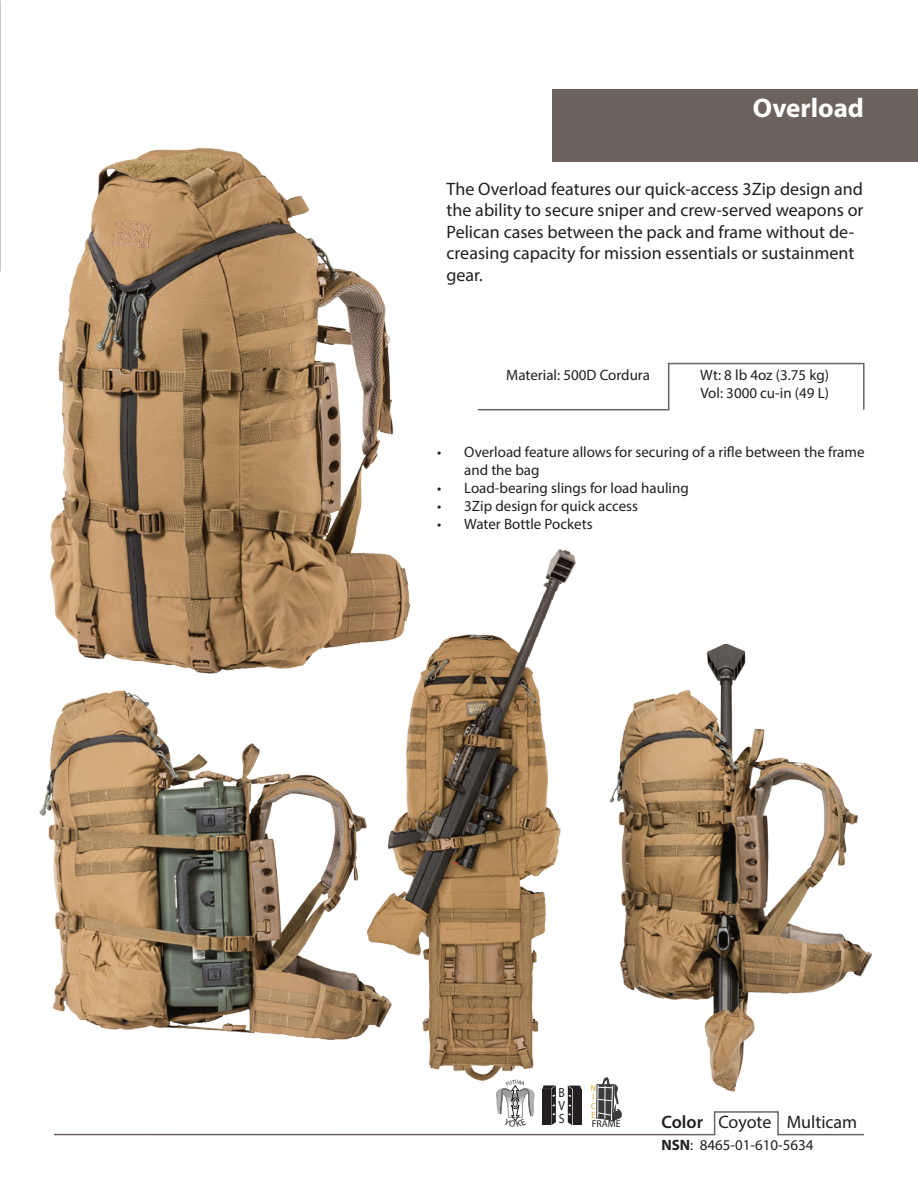
<style>
.page{position:relative;width:918px;height:1188px;background:#fff}
.page>*{position:absolute;margin:0;border:0;box-sizing:border-box;transform-origin:0 0}
.t1{font:700 27px "Myriad Pro";color:#fff}
.t2{font:18px/21.6px "Myriad Pro";color:#231f20}
.t3{font:15px/18px "Myriad Pro";color:#231f20}
.t4{font:13.35px/13.4px "Myriad Pro";color:#231f20;text-align:justify;scale:.89 1}
.t5{font:9.9px "Myriad Pro";color:#231f20}
.t6{font:9px/9px "Myriad Pro";color:#d4a828;scale:.87 1}
.s1{font-weight:600}
.s2{font-weight:700}
</style>
<div class="page">
<img style="left:0;top:0;width:1px;height:271px">
<img style="left:39px;top:691px;width:291px;height:349px">
<img style="left:330px;top:549px;width:246px;height:529px">
<img style="left:605px;top:643px;width:268px;height:435px">
<img style="left:50px;top:147px;width:376px;height:544px">
<div style="left:553px;top:89px;width:365px;height:72px;background:#6c635f"></div>
<svg style="left:477px;top:362px;width:388px;height:49px"></svg>
<svg style="left:54px;top:1078px;width:810px;height:58px"></svg>
<h1 class="t1" style="left:753px;top:91px;width:113px">Overload</h1>
<p class="t2" style="left:447px;top:178px;width:418px">The Overload features our quick-access 3Zip design and the ability to secure sniper and crew-served weapons or Pelican cases between the pack and frame without de&shy;creasing capacity for mission essentials or sustainment gear.</p>
<p class="t3" style="left:506px;top:365px;width:145px">Material: 500D Cordura</p>
<p class="t3" style="left:700px;top:365px;width:130px">Wt: 8 lb 4oz (3.75 kg)<br>Vol: 3000 cu-in (49 L)</p>
<p class="t3" style="left:464px;top:443px;width:402px;text-indent:-27px">• Overload feature allows for securing of a rifle between the frame and the bag</p>
<p class="t3" style="left:437px;top:479px;width:253px">• Load-bearing slings for load hauling</p>
<p class="t3" style="left:437px;top:497px;width:202px">• 3Zip design for quick access</p>
<p class="t3" style="left:437px;top:515px;width:157px">• Water Bottle Pockets</p>
<p class="t4" style="left:558px;top:1085px;width:9px">B V S</p>
<p class="t6" style="left:591px;top:1083px;width:7px">N<br>I<br>C<br>E</p>
<p class="t5" style="left:592px;top:1118px;width:31px">FRAME</p>
<p class="t2" style="left:662px;top:1111px;width:197px"><span class="s1">Color</span> Coyote Multicam</p>
<p class="t3" style="left:662px;top:1135px;width:154px"><span class="s2">NSN</span>: 8465-01-610-5634</p>
</div>
